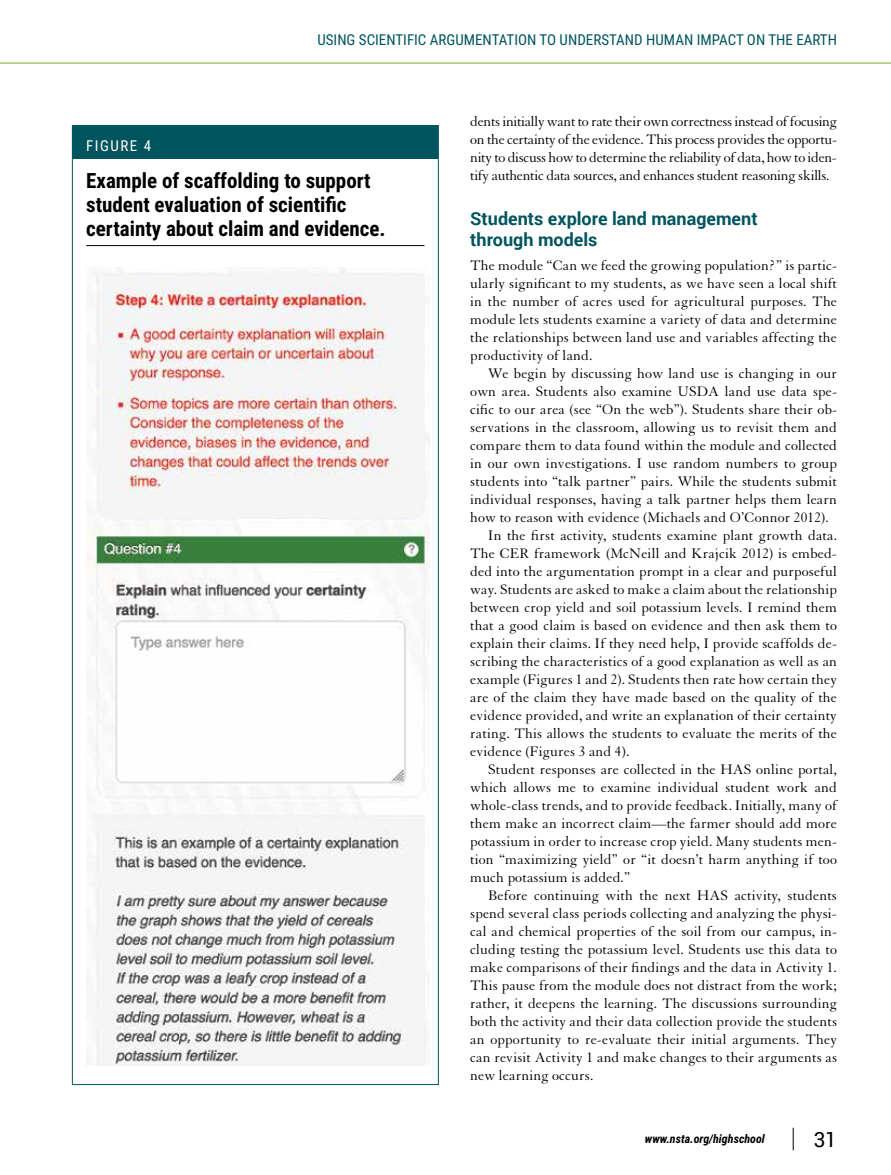
<style>
.page{position:relative;width:891px;height:1175px;background:#fff}
.page>*{position:absolute;margin:0;border:0;box-sizing:border-box;transform-origin:0 0}
.t1{font:700 21px/24px "Roboto Condensed";color:#000}
.t2{font:21px "Roboto";color:#000}
.t3{font:700 18px/21px "Roboto";color:#00545d}
.t4{font:15px/18px "Granjon LT Std";letter-spacing:.01em;color:#000;text-align:justify}
.t5{font:15px "Roboto Condensed";color:#00545d}
.t6{font:15px "Roboto Condensed";letter-spacing:.1em;color:#fff}
.t7{font:italic 700 12px "Roboto Condensed";color:#000}
</style>
<div class="page">
<div style="left:73px;top:126px;width:365px;height:33px;background:#00545d"></div>
<hr style="left:86px;top:245px;width:338px;height:1px;background:#000">
<img style="left:86px;top:268px;width:343px;height:797px">
<svg style="left:793px;top:1127px;width:1px;height:23px"></svg>
<hr style="left:0;top:63px;width:891px;height:1px;background:#7da62f">
<p class="t5" style="left:317px;top:29px;width:521px">USING SCIENTIFIC ARGUMENTATION TO UNDERSTAND HUMAN IMPACT ON THE EARTH</p>
<p class="t6" style="left:86px;top:135px;width:67px">FIGURE 4</p>
<h1 class="t1" style="left:86px;top:168px;width:301px">Example of scaffolding to support student evaluation of scientific certainty about claim and evidence.</h1>
<p class="t4" style="left:470px;top:113px;width:368px">dents initially want to rate their own correctness instead of focusing on the certainty of the evidence. This process provides the opportu&shy;nity to discuss how to determine the reliability of data, how to iden&shy;tify authentic data sources, and enhances student reasoning skills.</p>
<p class="t3" style="left:470px;top:207px;width:289px">Students explore land management through models</p>
<p class="t4" style="left:470px;top:257px;width:368px">The module “Can we feed the growing population?” is partic&shy;ularly significant to my students, as we have seen a local shift in the number of acres used for agricultural purposes. The module lets students examine a variety of data and determine the relationships between land use and variables affecting the productivity of land.</p>
<p class="t4" style="left:488px;top:365px;width:350px">We begin by discussing how land use is changing in our</p>
<p class="t4" style="left:470px;top:383px;width:368px">own area. Students also examine USDA land use data spe-</p>
<p class="t4" style="left:470px;top:401px;width:368px">cific to our area (see “On the web”). Students share their ob-</p>
<p class="t4" style="left:470px;top:419px;width:368px">servations in the classroom, allowing us to revisit them and</p>
<p class="t4" style="left:470px;top:437px;width:368px">compare them to data found within the module and collected</p>
<p class="t4" style="left:470px;top:455px;width:368px">in our own investigations. I use random numbers to group</p>
<p class="t4" style="left:470px;top:473px;width:368px">students into “talk partner” pairs. While the students submit</p>
<p class="t4" style="left:470px;top:491px;width:368px">individual responses, having a talk partner helps them learn</p>
<p class="t4" style="left:470px;top:509px;width:360px">how to reason with evidence (Michaels and O’Connor 2012).</p>
<p class="t4" style="left:488px;top:527px;width:350px">In the first activity, students examine plant growth data.</p>
<p class="t4" style="left:470px;top:545px;width:368px">The CER framework (McNeill and Krajcik 2012) is embed-</p>
<p class="t4" style="left:470px;top:563px;width:368px">ded into the argumentation prompt in a clear and purposeful</p>
<p class="t4" style="left:470px;top:581px;width:368px">way. Students are asked to make a claim about the relationship</p>
<p class="t4" style="left:470px;top:599px;width:368px">between crop yield and soil potassium levels. I remind them</p>
<p class="t4" style="left:470px;top:617px;width:368px">that a good claim is based on evidence and then ask them to</p>
<p class="t4" style="left:470px;top:635px;width:368px">explain their claims. If they need help, I provide scaffolds de-</p>
<p class="t4" style="left:470px;top:653px;width:368px">scribing the characteristics of a good explanation as well as an</p>
<p class="t4" style="left:470px;top:671px;width:368px">example (Figures 1 and 2). Students then rate how certain they</p>
<p class="t4" style="left:470px;top:689px;width:368px">are of the claim they have made based on the quality of the</p>
<p class="t4" style="left:470px;top:707px;width:368px">evidence provided, and write an explanation of their certainty</p>
<p class="t4" style="left:470px;top:725px;width:368px">rating. This allows the students to evaluate the merits of the</p>
<p class="t4" style="left:470px;top:743px;width:161px">evidence (Figures 3 and 4).</p>
<p class="t4" style="left:488px;top:761px;width:350px">Student responses are collected in the HAS online portal,</p>
<p class="t4" style="left:470px;top:779px;width:368px">which allows me to examine individual student work and</p>
<p class="t4" style="left:470px;top:797px;width:368px">whole-class trends, and to provide feedback. Initially, many of</p>
<p class="t4" style="left:470px;top:815px;width:368px">them make an incorrect claim—the farmer should add more</p>
<p class="t4" style="left:470px;top:833px;width:368px">potassium in order to increase crop yield. Many students men-</p>
<p class="t4" style="left:470px;top:851px;width:368px">tion “maximizing yield” or “it doesn’t harm anything if too</p>
<p class="t4" style="left:470px;top:869px;width:161px">much potassium is added.”</p>
<p class="t4" style="left:488px;top:887px;width:350px">Before continuing with the next HAS activity, students</p>
<p class="t4" style="left:470px;top:905px;width:368px">spend several class periods collecting and analyzing the physi-</p>
<p class="t4" style="left:470px;top:923px;width:368px">cal and chemical properties of the soil from our campus, in-</p>
<p class="t4" style="left:470px;top:941px;width:368px">cluding testing the potassium level. Students use this data to</p>
<p class="t4" style="left:470px;top:959px;width:368px">make comparisons of their findings and the data in Activity 1.</p>
<p class="t4" style="left:470px;top:977px;width:368px">This pause from the module does not distract from the work;</p>
<p class="t4" style="left:470px;top:995px;width:368px">rather, it deepens the learning. The discussions surrounding</p>
<p class="t4" style="left:470px;top:1013px;width:368px">both the activity and their data collection provide the students</p>
<p class="t4" style="left:470px;top:1031px;width:368px">an opportunity to re-evaluate their initial arguments. They</p>
<p class="t4" style="left:470px;top:1049px;width:368px">can revisit Activity 1 and make changes to their arguments as</p>
<p class="t4" style="left:470px;top:1067px;width:125px">new learning occurs.</p>
<p class="t7" style="left:645px;top:1130px;width:121px">www.nsta.org/highschool</p>
<h1 class="t2" style="left:814px;top:1124px;width:25px">31</h1>
</div>
